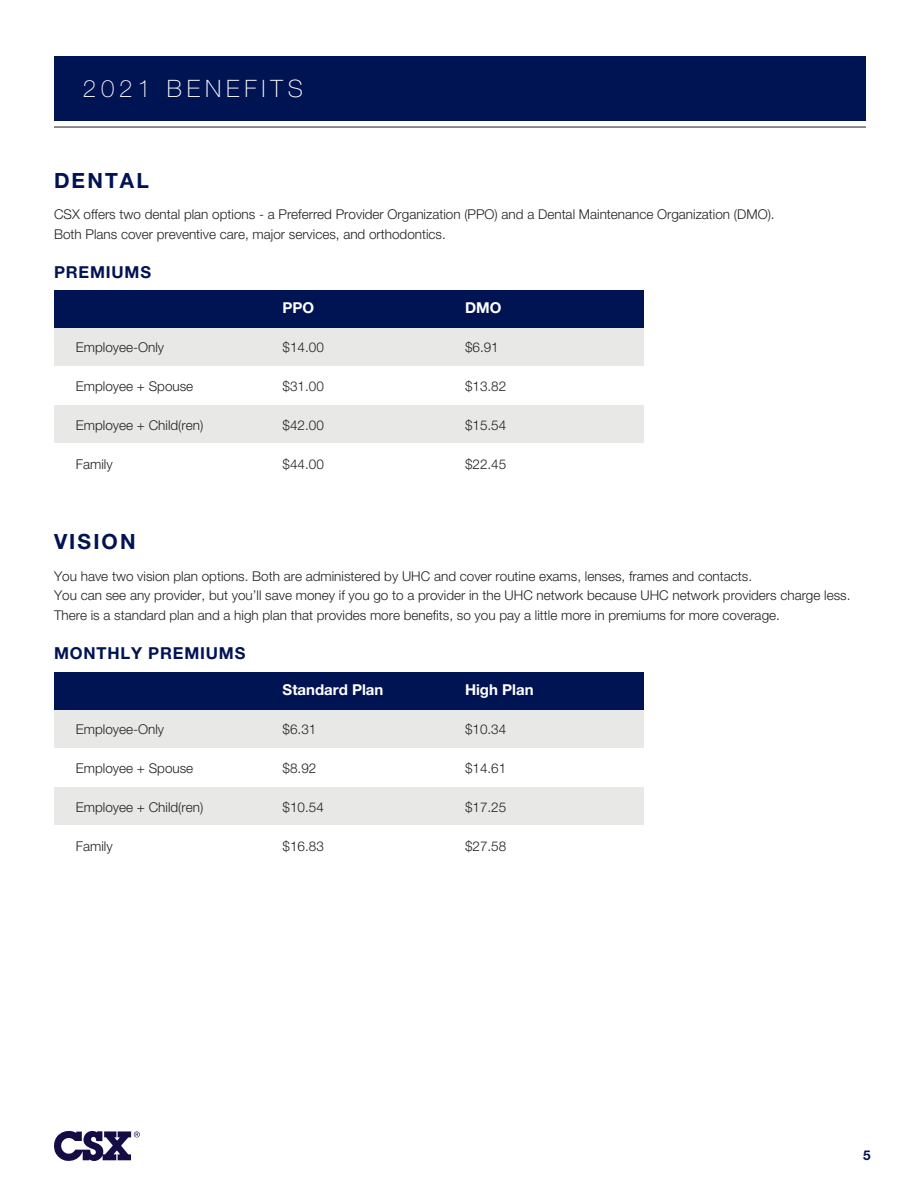
<style>
.page{position:relative;width:918px;height:1188px;background:#fff}
.page>*{position:absolute;margin:0;border:0;box-sizing:border-box;transform-origin:0 0}
.t1{font:100 24px "Helvetica Neue LT Std";letter-spacing:.2em;color:#fff}
.t2{font:700 21px "Helvetica Neue LT Std";letter-spacing:.1em;color:#001353}
.t3{font:700 16.5px "Helvetica Neue LT Std";letter-spacing:.05em;color:#001353}
.t4{font:700 15px "Helvetica Neue LT Std";color:#fff}
.t5{font:300 13.5px/19.5px "Helvetica Neue LT Std";color:#231f20}
.t6{font:700 13.5px "Helvetica Neue LT Std";color:#001353}
</style>
<div class="page">
<div style="left:54px;top:56px;width:812px;height:64px;background:#001353"></div>
<hr style="left:54px;top:126px;width:812px;height:2px;background:#656666">
<div style="left:54px;top:672px;width:590px;height:38px;background:#001353"></div>
<div style="left:54px;top:711px;width:590px;height:37px;background:#e8e8e7"></div>
<div style="left:54px;top:787px;width:590px;height:38px;background:#e8e8e7"></div>
<div style="left:54px;top:290px;width:590px;height:38px;background:#001353"></div>
<div style="left:54px;top:329px;width:590px;height:37px;background:#e8e8e7"></div>
<div style="left:54px;top:405px;width:590px;height:38px;background:#e8e8e7"></div>
<svg style="left:54px;top:1131px;width:86px;height:30px"></svg>
<p class="t1" style="left:83px;top:75px;width:221px">2021 BENEFITS</p>
<p class="t2" style="left:54px;top:168px;width:96px">DENTAL</p>
<p class="t5" style="left:54px;top:205px;width:722px">CSX offers two dental plan options - a Preferred Provider Organization (PPO) and a Dental Maintenance Organization (DMO).<br>Both Plans cover preventive care, major services, and orthodontics.</p>
<p class="t3" style="left:54px;top:262px;width:99px">PREMIUMS</p>
<p class="t4" style="left:283px;top:299px;width:33px">PPO</p>
<p class="t4" style="left:465px;top:299px;width:38px">DMO</p>
<p class="t5" style="left:76px;top:337px;width:90px">Employee-Only</p>
<p class="t5" style="left:76px;top:376px;width:119px">Employee + Spouse</p>
<p class="t5" style="left:76px;top:415px;width:129px">Employee + Child(ren)</p>
<p class="t5" style="left:76px;top:454px;width:38px">Family</p>
<p class="t5" style="left:283px;top:337px;width:43px">$14.00</p>
<p class="t5" style="left:283px;top:376px;width:43px">$31.00</p>
<p class="t5" style="left:283px;top:415px;width:43px">$42.00</p>
<p class="t5" style="left:283px;top:454px;width:43px">$44.00</p>
<p class="t5" style="left:465px;top:337px;width:35px">$6.91</p>
<p class="t5" style="left:465px;top:376px;width:43px">$13.82</p>
<p class="t5" style="left:465px;top:415px;width:43px">$15.54</p>
<p class="t5" style="left:465px;top:454px;width:43px">$22.45</p>
<p class="t2" style="left:54px;top:529px;width:83px">VISION</p>
<p class="t5" style="left:54px;top:566px;width:798px">You have two vision plan options. Both are administered by UHC and cover routine exams, lenses, frames and contacts.<br>You can see any provider, but you’ll save money if you go to a provider in the UHC network because UHC network providers charge less.<br>There is a standard plan and a high plan that provides more benefits, so you pay a little more in premiums for more coverage.</p>
<p class="t3" style="left:54px;top:643px;width:193px">MONTHLY PREMIUMS</p>
<p class="t5" style="left:76px;top:719px;width:90px">Employee-Only</p>
<p class="t5" style="left:76px;top:758px;width:119px">Employee + Spouse</p>
<p class="t5" style="left:76px;top:797px;width:129px">Employee + Child(ren)</p>
<p class="t5" style="left:76px;top:836px;width:38px">Family</p>
<p class="t4" style="left:283px;top:681px;width:102px">Standard Plan</p>
<p class="t4" style="left:465px;top:681px;width:70px">High Plan</p>
<p class="t5" style="left:283px;top:719px;width:35px">$6.31</p>
<p class="t5" style="left:283px;top:758px;width:35px">$8.92</p>
<p class="t5" style="left:283px;top:797px;width:43px">$10.54</p>
<p class="t5" style="left:283px;top:836px;width:43px">$16.83</p>
<p class="t5" style="left:465px;top:719px;width:43px">$10.34</p>
<p class="t5" style="left:465px;top:758px;width:43px">$14.61</p>
<p class="t5" style="left:465px;top:797px;width:43px">$17.25</p>
<p class="t5" style="left:465px;top:836px;width:43px">$27.58</p>
<p class="t6" style="left:863px;top:1147px;width:9px">5</p>
</div>
